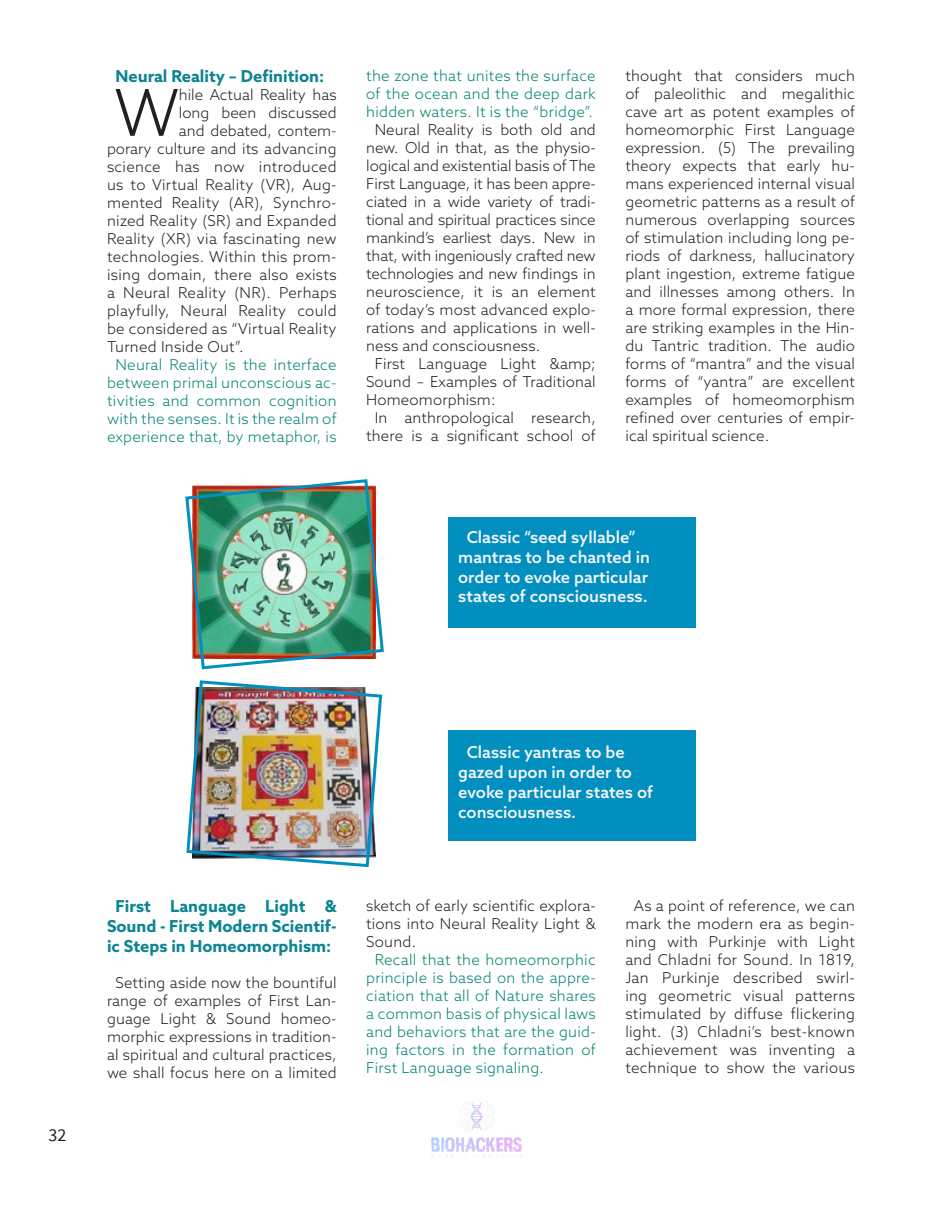
<style>
.page{position:relative;width:945px;height:1215px;background:#fff}
.page>*{position:absolute;margin:0;border:0;box-sizing:border-box;transform-origin:0 0}
.primer_parrafo_de_ca{font:300 64.65px "Azo Sans";color:#231f20}
.t1{font:18px "Source Sans Pro";color:#231f20}
.inter_textos{font:500 16.5px/19.8px "Azo Sans";color:#f5f5fa;text-align:center}
.tipografia_para_revi{font:700 16.5px/19.8px "Azo Sans";color:#0d8492;text-align:center}
.tipografia_para_revi-2{font:300 15px/18px "Azo Sans";letter-spacing:.01em;color:#231f20;text-align:justify}
.tipografia_para_revi-3{font:300 15px/18px "Azo Sans";letter-spacing:.02em;color:#038570;text-align:justify}
.primer_parrafo_de_ca-2{font:300 15px "Azo Sans";letter-spacing:.02em;color:#231f20}
.primer_parrafo_de_ca-3{font:300 15px "Azo Sans";color:#231f20}
</style>
<div class="page">
<img style="left:431px;top:1101px;width:91px;height:57px">
<div style="left:448px;top:730px;width:248px;height:110px;background:#008fbf"></div>
<div style="left:448px;top:517px;width:248px;height:110px;background:#008fbf"></div>
<img style="left:185px;top:479px;width:199px;height:191px">
<img style="left:186px;top:680px;width:197px;height:188px">
<p class="tipografia_para_revi" style="left:116px;top:66px;width:210px">Neural Reality – Definition:</p>
<p class="primer_parrafo_de_ca" style="left:114px;top:71px;width:66px">W</p>
<p class="primer_parrafo_de_ca-3" style="left:179px;top:85px;width:159px">hile Actual Reality has</p>
<p class="primer_parrafo_de_ca-3" style="left:179px;top:103px;width:159px">long been discussed</p>
<p class="primer_parrafo_de_ca-3" style="left:179px;top:121px;width:159px">and debated, contem-</p>
<p class="primer_parrafo_de_ca-3" style="left:107px;top:139px;width:231px">porary culture and its advancing</p>
<p class="primer_parrafo_de_ca-2" style="left:107px;top:157px;width:231px">science has now introduced</p>
<p class="primer_parrafo_de_ca-2" style="left:107px;top:175px;width:231px">us to Virtual Reality (VR), Aug-</p>
<p class="primer_parrafo_de_ca-2" style="left:107px;top:193px;width:231px">mented Reality (AR), Synchro-</p>
<p class="primer_parrafo_de_ca-2" style="left:107px;top:211px;width:231px">nized Reality (SR) and Expanded</p>
<p class="primer_parrafo_de_ca-2" style="left:107px;top:229px;width:231px">Reality (XR) via fascinating new</p>
<p class="primer_parrafo_de_ca-2" style="left:107px;top:247px;width:231px">technologies. Within this prom-</p>
<p class="primer_parrafo_de_ca-2" style="left:107px;top:265px;width:231px">ising domain, there also exists</p>
<p class="primer_parrafo_de_ca-2" style="left:107px;top:283px;width:231px">a Neural Reality (NR). Perhaps</p>
<p class="primer_parrafo_de_ca-2" style="left:107px;top:301px;width:231px">playfully, Neural Reality could</p>
<p class="primer_parrafo_de_ca-2" style="left:107px;top:319px;width:231px">be considered as “Virtual Reality</p>
<p class="primer_parrafo_de_ca-2" style="left:107px;top:337px;width:138px">Turned Inside Out”.</p>
<p class="tipografia_para_revi-3" style="left:107px;top:355px;width:231px;text-align:center">Neural Reality is the interface between primal unconscious ac&shy;tivities and common cognition with the senses. It is the realm of experience that, by metaphor, is</p>
<p class="tipografia_para_revi-3" style="left:366px;top:66px;width:231px">the zone that unites the surface of the ocean and the deep dark hidden waters. It is the “bridge”.</p>
<p class="tipografia_para_revi-2" style="left:366px;top:120px;width:231px;text-indent:9px">Neural Reality is both old and new. Old in that, as the physio&shy;logical and existential basis of The First Language, it has been appre&shy;ciated in a wide variety of tradi&shy;tional and spiritual practices since mankind’s earliest days. New in that, with ingeniously crafted new technologies and new findings in neuroscience, it is an element of today’s most advanced explo&shy;rations and applications in well&shy;ness and consciousness.</p>
<p class="tipografia_para_revi-2" style="left:366px;top:354px;width:231px;text-indent:9px">First Language Light &amp;amp; Sound – Examples of Traditional Homeomorphism:</p>
<p class="tipografia_para_revi-2" style="left:366px;top:408px;width:231px;text-align:center">In anthropological research, there is a significant school of</p>
<p class="tipografia_para_revi-2" style="left:625px;top:66px;width:231px">thought that considers much of paleolithic and megalithic cave art as potent examples of homeomorphic First Language expression. (5) The prevailing theory expects that early hu&shy;mans experienced internal visual geometric patterns as a result of numerous overlapping sources of stimulation including long pe&shy;riods of darkness, hallucinatory plant ingestion, extreme fatigue and illnesses among others. In a more formal expression, there are striking examples in the Hin&shy;du Tantric tradition. The audio forms of “mantra” and the visual forms of “yantra” are excellent examples of homeomorphism refined over centuries of empir&shy;ical spiritual science.</p>
<p class="inter_textos" style="left:458px;top:527px;width:193px">Classic “seed syllable” mantras to be chanted in order to evoke particular states of consciousness.</p>
<p class="t1" style="left:48px;top:1124px;width:19px">32</p>
<p class="inter_textos" style="left:458px;top:742px;width:196px;text-align:left;text-indent:9px">Classic yantras to be gazed upon in order to evoke particular states of consciousness.</p>
<p class="tipografia_para_revi" style="left:107px;top:896px;width:231px">First Language Light &amp;<br>Sound - First Modern Scientif&shy;ic Steps in Homeomorphism:</p>
<p class="tipografia_para_revi-2" style="left:107px;top:973px;width:231px;text-align:center">Setting aside now the bountiful range of examples of First Lan&shy;guage Light &amp; Sound homeo&shy;morphic expressions in tradition&shy;al spiritual and cultural practices, we shall focus here on a limited</p>
<p class="tipografia_para_revi-2" style="left:366px;top:897px;width:231px">sketch of early scientific explora&shy;tions into Neural Reality Light &amp; Sound.</p>
<p class="tipografia_para_revi-3" style="left:366px;top:951px;width:231px;text-indent:9px">Recall that the homeomorphic principle is based on the appre&shy;ciation that all of Nature shares a common basis of physical laws and behaviors that are the guid&shy;ing factors in the formation of First Language signaling.</p>
<p class="tipografia_para_revi-2" style="left:625px;top:897px;width:231px;text-align:center">As a point of reference, we can mark the modern era as begin&shy;ning with Purkinje with Light and Chladni for Sound. In 1819,<br>Jan Purkinje described swirl&shy;ing geometric visual patterns stimulated by diffuse flickering light. (3) Chladni’s best-known achievement was inventing a technique to show the various</p>
</div>
